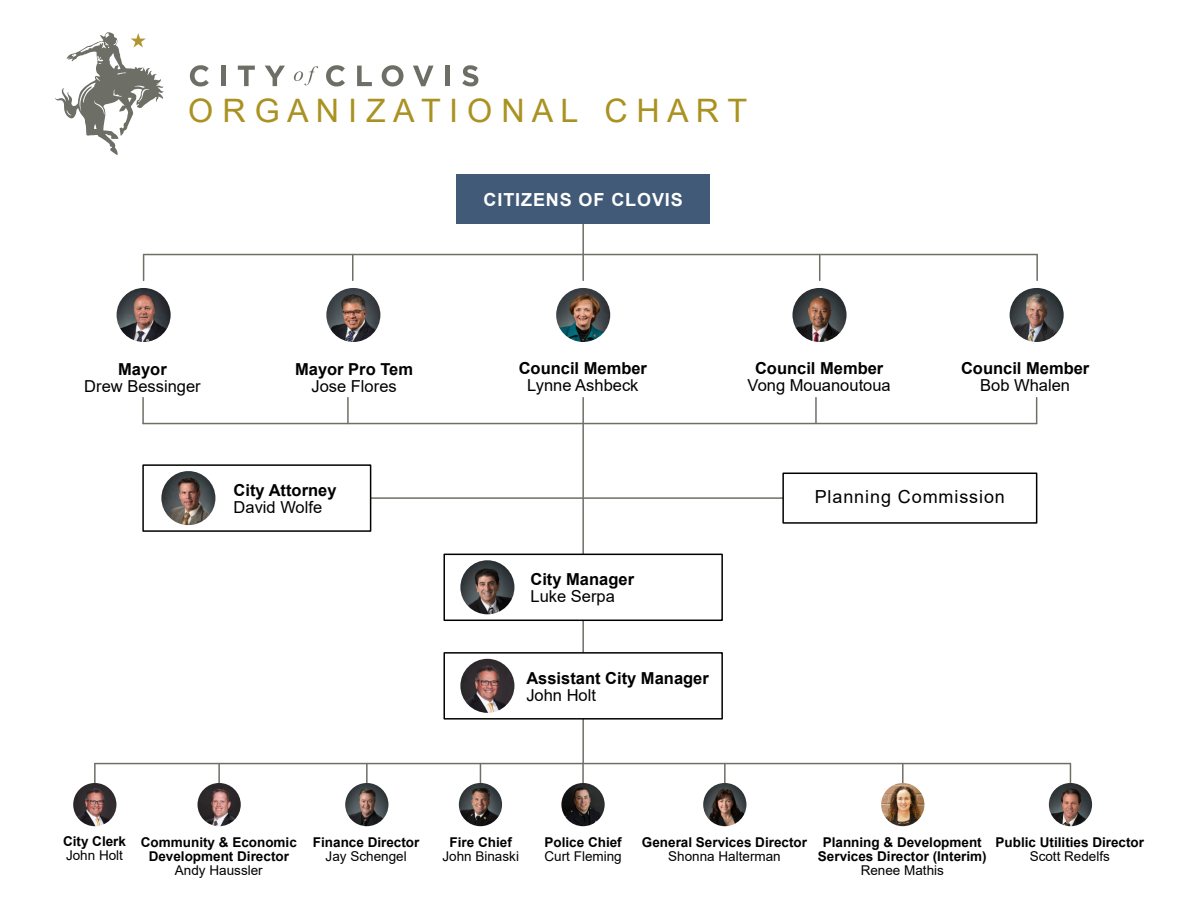
<style>
.page{position:relative;width:1188px;height:918px;background:#fff}
.page>*{position:absolute;margin:0;border:0;box-sizing:border-box;transform-origin:0 0}
.t1{font:32.25px "Arial";letter-spacing:.26em;color:#aa9222}
.t2{font:18px "Arial";letter-spacing:.05em;color:#000}
.t3{font:700 18px "Arial";letter-spacing:.05em;color:#fff}
.t4{font:700 16.5px "Arial";color:#000}
.t5{font:16.5px "Arial";color:#000}
.t6{font:700 13.5px/14px "Arial";color:#000;text-align:center}
.t7{font:13.5px "Arial";color:#000}
</style>
<div class="page">
<hr style="left:314px;top:497px;width:501px;height:2px;background:#6e6f65">
<div style="left:782px;top:473px;width:255px;height:51px;background:#fff;border:2px solid #000"></div>
<hr style="left:582px;top:222px;width:2px;height:58px;background:#6e6f65">
<hr style="left:144px;top:254px;width:893px;height:1px;background:#6e6f65">
<div style="left:456px;top:174px;width:254px;height:50px;background:#415a77"></div>
<svg style="left:94px;top:764px;width:2px;height:19px"></svg>
<hr style="left:95px;top:763px;width:975px;height:1px;background:#6e6f65">
<svg style="left:218px;top:764px;width:2px;height:19px"></svg>
<svg style="left:366px;top:764px;width:2px;height:19px"></svg>
<svg style="left:480px;top:764px;width:1px;height:19px"></svg>
<svg style="left:582px;top:764px;width:2px;height:19px"></svg>
<svg style="left:724px;top:764px;width:2px;height:19px"></svg>
<svg style="left:902px;top:764px;width:2px;height:19px"></svg>
<svg style="left:1070px;top:764px;width:1px;height:19px"></svg>
<img style="left:198px;top:783px;width:43px;height:43px;border-radius:50%">
<img style="left:459px;top:783px;width:43px;height:43px;border-radius:50%">
<img style="left:345px;top:783px;width:43px;height:43px;border-radius:50%">
<img style="left:561px;top:783px;width:44px;height:43px;border-radius:50%">
<img style="left:1049px;top:783px;width:43px;height:43px;border-radius:50%">
<img style="left:703px;top:783px;width:43px;height:43px;border-radius:50%">
<img style="left:881px;top:783px;width:43px;height:43px;border-radius:50%">
<img style="left:73px;top:783px;width:43px;height:43px;border-radius:50%">
<hr style="left:582px;top:398px;width:2px;height:366px;background:#6e6f65">
<div style="left:142px;top:464px;width:229px;height:68px;background:#fff;border:2px solid #000"></div>
<img style="left:161px;top:471px;width:54px;height:54px;border-radius:50%">
<svg style="left:143px;top:255px;width:1px;height:25px"></svg>
<div style="left:443px;top:554px;width:280px;height:67px;background:#fff;border:2px solid #000"></div>
<img style="left:460px;top:560px;width:54px;height:54px;border-radius:50%">
<hr style="left:352px;top:255px;width:2px;height:25px;background:#6e6f65">
<div style="left:443px;top:652px;width:280px;height:68px;background:#fff;border:2px solid #000"></div>
<img style="left:460px;top:659px;width:54px;height:54px;border-radius:50%">
<svg style="left:819px;top:255px;width:1px;height:25px"></svg>
<hr style="left:1036px;top:255px;width:2px;height:25px;background:#6e6f65">
<svg style="left:1036px;top:398px;width:1px;height:25px"></svg>
<hr style="left:815px;top:398px;width:2px;height:26px;background:#6e6f65">
<hr style="left:347px;top:398px;width:2px;height:26px;background:#6e6f65">
<hr style="left:142px;top:398px;width:2px;height:26px;background:#6e6f65">
<hr style="left:143px;top:423px;width:894px;height:1px;background:#6e6f65">
<img style="left:1010px;top:288px;width:54px;height:54px;border-radius:50%">
<img style="left:117px;top:288px;width:54px;height:54px;border-radius:50%">
<img style="left:326px;top:288px;width:54px;height:54px;border-radius:50%">
<img style="left:793px;top:288px;width:54px;height:54px;border-radius:50%">
<img style="left:556px;top:288px;width:54px;height:54px;border-radius:50%">
<svg style="left:190px;top:65px;width:19px;height:21px"></svg>
<div style="left:221px;top:66px;width:5px;height:20px;background:#6d6e65"></div>
<svg style="left:238px;top:66px;width:17px;height:20px"></svg>
<svg style="left:265px;top:66px;width:20px;height:20px"></svg>
<svg style="left:294px;top:66px;width:24px;height:19px"></svg>
<svg style="left:326px;top:65px;width:19px;height:21px"></svg>
<svg style="left:357px;top:66px;width:15px;height:20px"></svg>
<svg style="left:382px;top:65px;width:22px;height:21px"></svg>
<svg style="left:413px;top:66px;width:21px;height:20px"></svg>
<div style="left:445px;top:66px;width:5px;height:20px;background:#6d6e65"></div>
<svg style="left:462px;top:65px;width:16px;height:21px"></svg>
<svg style="left:55px;top:32px;width:109px;height:123px"></svg>
<h1 class="t1" style="left:188px;top:98px;width:561px">ORGANIZATIONAL CHART</h1>
<h2 class="t3" style="left:484px;top:193px;width:201px">CITIZENS OF CLOVIS</h2>
<p class="t4" style="left:118px;top:363px;width:50px">Mayor</p>
<p class="t5" style="left:84px;top:380px;width:118px">Drew Bessinger</p>
<p class="t4" style="left:295px;top:363px;width:119px">Mayor Pro Tem</p>
<p class="t5" style="left:311px;top:380px;width:87px">Jose Flores</p>
<p class="t4" style="left:234px;top:483px;width:104px">City Attorney</p>
<p class="t5" style="left:234px;top:501px;width:90px">David Wolfe</p>
<p class="t4" style="left:519px;top:362px;width:130px">Council Member</p>
<p class="t5" style="left:527px;top:379px;width:113px">Lynne Ashbeck</p>
<p class="t4" style="left:530px;top:573px;width:105px">City Manager</p>
<p class="t5" style="left:530px;top:590px;width:86px">Luke Serpa</p>
<p class="t4" style="left:526px;top:672px;width:184px">Assistant City Manager</p>
<p class="t5" style="left:526px;top:689px;width:71px">John Holt</p>
<p class="t4" style="left:755px;top:362px;width:130px">Council Member</p>
<p class="t5" style="left:748px;top:379px;width:145px">Vong Mouanoutoua</p>
<p class="t4" style="left:961px;top:362px;width:130px">Council Member</p>
<p class="t5" style="left:980px;top:379px;width:91px">Bob Whalen</p>
<h2 class="t2" style="left:815px;top:490px;width:192px">Planning Commission</h2>
<p class="t6" style="left:63px;top:836px;width:65px">City Clerk</p>
<p class="t7" style="left:66px;top:850px;width:59px">John Holt</p>
<p class="t6" style="left:141px;top:837px;width:158px">Community &amp; Economic<br>Development Director</p>
<p class="t7" style="left:175px;top:865px;width:89px">Andy Haussler</p>
<p class="t6" style="left:313px;top:837px;width:108px">Finance Director</p>
<p class="t7" style="left:326px;top:851px;width:83px">Jay Schengel</p>
<p class="t6" style="left:450px;top:837px;width:64px">Fire Chief</p>
<p class="t7" style="left:442px;top:851px;width:78px">John Binaski</p>
<p class="t6" style="left:545px;top:837px;width:79px">Police Chief</p>
<p class="t7" style="left:545px;top:851px;width:79px">Curt Fleming</p>
<p class="t6" style="left:642px;top:837px;width:167px">General Services Director</p>
<p class="t7" style="left:668px;top:851px;width:114px">Shonna Halterman</p>
<p class="t6" style="left:818px;top:837px;width:170px">Planning &amp; Development<br>Services Director (Interim)</p>
<p class="t7" style="left:861px;top:865px;width:85px">Renee Mathis</p>
<p class="t6" style="left:996px;top:837px;width:150px">Public Utilities Director</p>
<p class="t7" style="left:1030px;top:851px;width:82px">Scott Redelfs</p>
</div>
